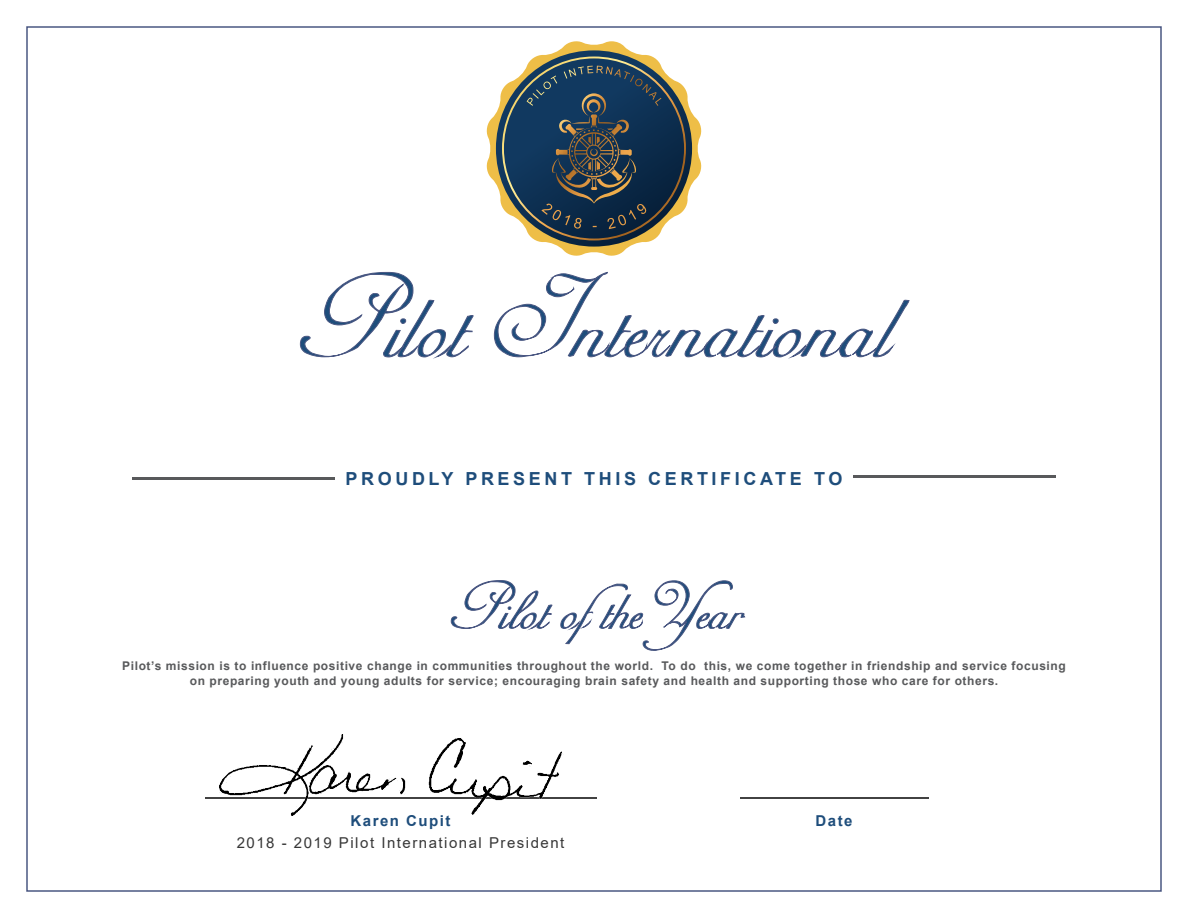
<style>
.page{position:relative;width:1188px;height:918px;background:#fff}
.page>*{position:absolute;margin:0;border:0;box-sizing:border-box;transform-origin:0 0}
.t1{font:135px "Adine Kirnberg";color:#1e4d7b}
.t2{font:76.5px "Adine Kirnberg Alternate";color:#1e4d7b}
.t3{font:700 18px "Arial";letter-spacing:.2em;color:#1e4d7b}
.t4{font:15px "Arial";letter-spacing:.1em;color:#373737}
.t5{font:700 15px "Arial";letter-spacing:.1em;color:#1e4d7b}
.t6{font:700 12px/14.4px "Arial";letter-spacing:.05em;color:#58595b;text-align:center}
</style>
<div class="page">
<svg style="left:486px;top:41px;width:216px;height:215px"></svg>
<svg style="left:496px;top:50px;width:196px;height:197px"></svg>
<svg style="left:300px;top:272px;width:174px;height:86px"></svg>
<svg style="left:494px;top:272px;width:415px;height:86px"></svg>
<svg style="left:502px;top:57px;width:184px;height:183px;background:#42535d"></svg>
<hr style="left:132px;top:477px;width:202px;height:3px;background:#58595b">
<hr style="left:853px;top:476px;width:203px;height:2px;background:#58595b">
<svg style="left:451px;top:580px;width:101px;height:50px"></svg>
<svg style="left:560px;top:580px;width:185px;height:71px"></svg>
<hr style="left:205px;top:798px;width:391px;height:1px;background:#424242">
<img style="left:219px;top:735px;width:345px;height:81px">
<hr style="left:740px;top:798px;width:189px;height:1px;background:#424242">
<h1 class="t1" style="left:295px;top:252px;width:600px">Pilot International</h1>
<h3 class="t3" style="left:346px;top:466px;width:498px">PROUDLY PRESENT THIS CERTIFICATE TO</h3>
<h2 class="t2" style="left:448px;top:569px;width:297px">Pilot ofthe Year</h2>
<p class="t6" style="left:122px;top:659px;width:945px">Pilot’s mission is to influence positive change in communities throughout the world. To do this, we come together in friendship and service focusing on preparing youth and young adults for service; encouraging brain safety and health and supporting those who care for others.</p>
<p class="t5" style="left:351px;top:810px;width:102px">Karen Cupit</p>
<p class="t4" style="left:237px;top:833px;width:329px">2018 - 2019 Pilot International President</p>
<p class="t5" style="left:816px;top:810px;width:39px">Date</p>
</div>
